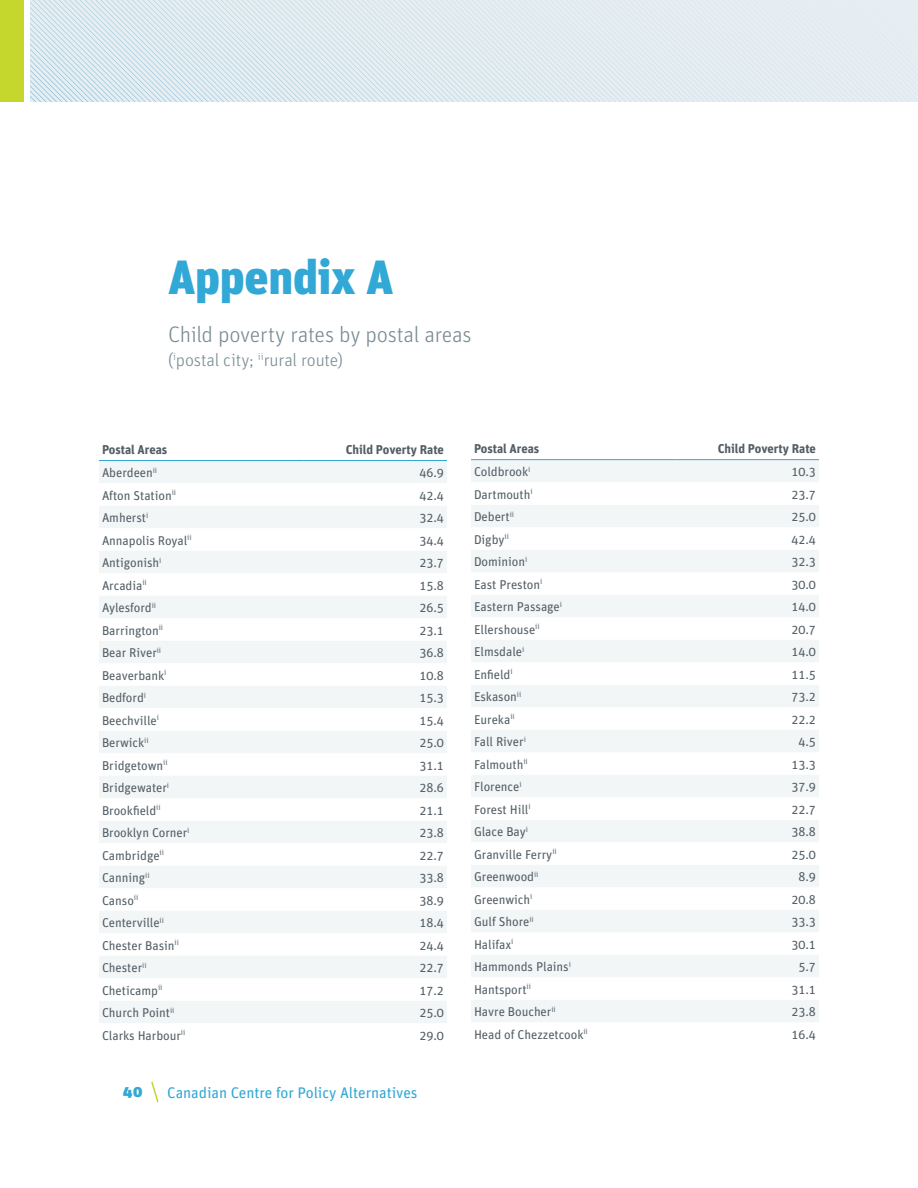
<style>
.page{position:relative;width:918px;height:1188px;background:#fff}
.page>*{position:absolute;margin:0;border:0;box-sizing:border-box;transform-origin:0 0}
.Chapter_title{font:900 48px "Unit";letter-spacing:-.005em;color:#31a8d5}
.Chapter_subtitle{font:300 22.5px "Unit";letter-spacing:-.015em;color:#7b8c95}
.Chapter_subtitle-2{font:300 18px "Unit";letter-spacing:-.01em;color:#7b8c95}
.t1{font:15.3px "Unit OT";letter-spacing:-.005em;color:#31a8d5}
.t2{font:900 15.3px "Unit";color:#31a8d5}
.Table_text{font:12.75px "Unit OT";letter-spacing:-.005em;color:#525e65}
.Table_header{font:700 12.75px "Unit OT";letter-spacing:-.005em;color:#525e65}
</style>
<div class="page">
<svg style="left:151px;top:1081px;width:8px;height:22px"></svg>
<div style="left:0;top:0;width:24px;height:102px;background:#c5d62d"></div>
<svg style="left:30px;top:0;width:888px;height:102px;background:#dfeaef"></svg>
<svg style="left:99px;top:461px;width:348px;height:562px;fill:#f3f6f7"></svg>
<hr style="left:99px;top:460px;width:205px;height:1px;background:#31a8d5">
<hr style="left:304px;top:460px;width:143px;height:1px;background:#31a8d5">
<svg style="left:471px;top:460px;width:348px;height:562px;fill:#f3f6f7"></svg>
<hr style="left:471px;top:459px;width:205px;height:1px;background:#31a8d5">
<hr style="left:676px;top:459px;width:143px;height:1px;background:#31a8d5">
<p class="Chapter_title" style="left:168px;top:247px;width:227px">Appendix A</p>
<p class="Chapter_subtitle" style="left:168px;top:321px;width:305px">Child poverty rates by postal areas</p>
<p class="Chapter_subtitle-2" style="left:168px;top:349px;width:177px">(<sup>i</sup>postal city; <sup>ii</sup>rural route)</p>
<p class="Table_header" style="left:102px;top:442px;width:67px">Postal Areas</p>
<p class="Table_header" style="left:346px;top:442px;width:100px">Child Poverty Rate</p>
<p class="Table_text" style="left:102px;top:465px;width:57px">Aberdeen<sup>ii</sup></p>
<p class="Table_text" style="left:420px;top:465px;width:26px">46.9</p>
<p class="Table_text" style="left:102px;top:488px;width:76px">Afton Station<sup>ii</sup></p>
<p class="Table_text" style="left:420px;top:488px;width:26px">42.4</p>
<p class="Table_text" style="left:102px;top:510px;width:48px">Amherst<sup>i</sup></p>
<p class="Table_text" style="left:420px;top:510px;width:26px">32.4</p>
<p class="Table_text" style="left:102px;top:533px;width:91px">Annapolis Royal<sup>ii</sup></p>
<p class="Table_text" style="left:420px;top:533px;width:26px">34.4</p>
<p class="Table_text" style="left:102px;top:555px;width:61px">Antigonish<sup>i</sup></p>
<p class="Table_text" style="left:420px;top:555px;width:26px">23.7</p>
<p class="Table_text" style="left:102px;top:578px;width:46px">Arcadia<sup>ii</sup></p>
<p class="Table_text" style="left:420px;top:578px;width:26px">15.8</p>
<p class="Table_text" style="left:102px;top:600px;width:56px">Aylesford<sup>ii</sup></p>
<p class="Table_text" style="left:420px;top:600px;width:26px">26.5</p>
<p class="Table_text" style="left:102px;top:623px;width:63px">Barrington<sup>ii</sup></p>
<p class="Table_text" style="left:420px;top:623px;width:26px">23.1</p>
<p class="Table_text" style="left:102px;top:645px;width:61px">Bear River<sup>ii</sup></p>
<p class="Table_text" style="left:420px;top:645px;width:26px">36.8</p>
<p class="Table_text" style="left:102px;top:668px;width:66px">Beaverbank<sup>i</sup></p>
<p class="Table_text" style="left:420px;top:668px;width:26px">10.8</p>
<p class="Table_text" style="left:102px;top:690px;width:46px">Bedford<sup>i</sup></p>
<p class="Table_text" style="left:420px;top:690px;width:26px">15.3</p>
<p class="Table_text" style="left:102px;top:713px;width:58px">Beechville<sup>i</sup></p>
<p class="Table_text" style="left:420px;top:713px;width:26px">15.4</p>
<p class="Table_text" style="left:102px;top:735px;width:48px">Berwick<sup>ii</sup></p>
<p class="Table_text" style="left:420px;top:735px;width:26px">25.0</p>
<p class="Table_text" style="left:102px;top:758px;width:67px">Bridgetown<sup>ii</sup></p>
<p class="Table_text" style="left:420px;top:758px;width:26px">31.1</p>
<p class="Table_text" style="left:102px;top:780px;width:69px">Bridgewater<sup>i</sup></p>
<p class="Table_text" style="left:420px;top:780px;width:26px">28.6</p>
<p class="Table_text" style="left:102px;top:803px;width:60px">Brookfield<sup>ii</sup></p>
<p class="Table_text" style="left:420px;top:803px;width:26px">21.1</p>
<p class="Table_text" style="left:102px;top:825px;width:89px">Brooklyn Corner<sup>i</sup></p>
<p class="Table_text" style="left:420px;top:825px;width:26px">23.8</p>
<p class="Table_text" style="left:102px;top:848px;width:63px">Cambridge<sup>ii</sup></p>
<p class="Table_text" style="left:420px;top:848px;width:26px">22.7</p>
<p class="Table_text" style="left:102px;top:870px;width:49px">Canning<sup>ii</sup></p>
<p class="Table_text" style="left:420px;top:870px;width:26px">33.8</p>
<p class="Table_text" style="left:102px;top:893px;width:38px">Canso<sup>ii</sup></p>
<p class="Table_text" style="left:420px;top:893px;width:26px">38.9</p>
<p class="Table_text" style="left:102px;top:915px;width:63px">Centerville<sup>ii</sup></p>
<p class="Table_text" style="left:420px;top:915px;width:26px">18.4</p>
<p class="Table_text" style="left:102px;top:938px;width:78px">Chester Basin<sup>ii</sup></p>
<p class="Table_text" style="left:420px;top:938px;width:26px">24.4</p>
<p class="Table_text" style="left:102px;top:960px;width:46px">Chester<sup>ii</sup></p>
<p class="Table_text" style="left:420px;top:960px;width:26px">22.7</p>
<p class="Table_text" style="left:102px;top:983px;width:62px">Cheticamp<sup>ii</sup></p>
<p class="Table_text" style="left:420px;top:983px;width:26px">17.2</p>
<p class="Table_text" style="left:102px;top:1005px;width:74px">Church Point<sup>ii</sup></p>
<p class="Table_text" style="left:420px;top:1005px;width:26px">25.0</p>
<p class="Table_text" style="left:102px;top:1028px;width:85px">Clarks Harbour<sup>ii</sup></p>
<p class="Table_text" style="left:420px;top:1028px;width:26px">29.0</p>
<p class="t2" style="left:123px;top:1082px;width:21px">40</p>
<p class="t1" style="left:167px;top:1084px;width:252px">Canadian Centre for Policy Alternatives</p>
<p class="Table_header" style="left:474px;top:441px;width:67px">Postal Areas</p>
<p class="Table_header" style="left:718px;top:441px;width:100px">Child Poverty Rate</p>
<p class="Table_text" style="left:474px;top:464px;width:58px">Coldbrook<sup>i</sup></p>
<p class="Table_text" style="left:792px;top:464px;width:26px">10.3</p>
<p class="Table_text" style="left:474px;top:487px;width:60px">Dartmouth<sup>i</sup></p>
<p class="Table_text" style="left:792px;top:487px;width:26px">23.7</p>
<p class="Table_text" style="left:474px;top:509px;width:42px">Debert<sup>ii</sup></p>
<p class="Table_text" style="left:792px;top:509px;width:26px">25.0</p>
<p class="Table_text" style="left:474px;top:532px;width:36px">Digby<sup>ii</sup></p>
<p class="Table_text" style="left:792px;top:532px;width:26px">42.4</p>
<p class="Table_text" style="left:474px;top:554px;width:55px">Dominion<sup>i</sup></p>
<p class="Table_text" style="left:792px;top:554px;width:26px">32.3</p>
<p class="Table_text" style="left:474px;top:577px;width:70px">East Preston<sup>i</sup></p>
<p class="Table_text" style="left:792px;top:577px;width:26px">30.0</p>
<p class="Table_text" style="left:474px;top:599px;width:89px">Eastern Passage<sup>i</sup></p>
<p class="Table_text" style="left:792px;top:599px;width:26px">14.0</p>
<p class="Table_text" style="left:474px;top:622px;width:67px">Ellershouse<sup>ii</sup></p>
<p class="Table_text" style="left:792px;top:622px;width:26px">20.7</p>
<p class="Table_text" style="left:474px;top:644px;width:52px">Elmsdale<sup>i</sup></p>
<p class="Table_text" style="left:792px;top:644px;width:26px">14.0</p>
<p class="Table_text" style="left:474px;top:667px;width:40px">Enfield<sup>i</sup></p>
<p class="Table_text" style="left:792px;top:667px;width:26px">11.5</p>
<p class="Table_text" style="left:474px;top:689px;width:49px">Eskason<sup>ii</sup></p>
<p class="Table_text" style="left:792px;top:689px;width:26px">73.2</p>
<p class="Table_text" style="left:474px;top:712px;width:42px">Eureka<sup>ii</sup></p>
<p class="Table_text" style="left:792px;top:712px;width:26px">22.2</p>
<p class="Table_text" style="left:474px;top:734px;width:53px">Fall River<sup>i</sup></p>
<p class="Table_text" style="left:799px;top:734px;width:19px">4.5</p>
<p class="Table_text" style="left:474px;top:757px;width:55px">Falmouth<sup>ii</sup></p>
<p class="Table_text" style="left:792px;top:757px;width:26px">13.3</p>
<p class="Table_text" style="left:474px;top:779px;width:49px">Florence<sup>i</sup></p>
<p class="Table_text" style="left:792px;top:779px;width:26px">37.9</p>
<p class="Table_text" style="left:474px;top:802px;width:58px">Forest Hill<sup>i</sup></p>
<p class="Table_text" style="left:792px;top:802px;width:26px">22.7</p>
<p class="Table_text" style="left:474px;top:824px;width:56px">Glace Bay<sup>i</sup></p>
<p class="Table_text" style="left:792px;top:824px;width:26px">38.8</p>
<p class="Table_text" style="left:474px;top:847px;width:84px">Granville Ferry<sup>ii</sup></p>
<p class="Table_text" style="left:792px;top:847px;width:26px">25.0</p>
<p class="Table_text" style="left:474px;top:869px;width:66px">Greenwood<sup>ii</sup></p>
<p class="Table_text" style="left:799px;top:869px;width:19px">8.9</p>
<p class="Table_text" style="left:474px;top:892px;width:60px">Greenwich<sup>i</sup></p>
<p class="Table_text" style="left:792px;top:892px;width:26px">20.8</p>
<p class="Table_text" style="left:474px;top:914px;width:61px">Gulf Shore<sup>ii</sup></p>
<p class="Table_text" style="left:792px;top:914px;width:26px">33.3</p>
<p class="Table_text" style="left:474px;top:937px;width:41px">Halifax<sup>i</sup></p>
<p class="Table_text" style="left:792px;top:937px;width:26px">30.1</p>
<p class="Table_text" style="left:474px;top:959px;width:98px">Hammonds Plains<sup>i</sup></p>
<p class="Table_text" style="left:799px;top:959px;width:19px">5.7</p>
<p class="Table_text" style="left:474px;top:982px;width:58px">Hantsport<sup>ii</sup></p>
<p class="Table_text" style="left:792px;top:982px;width:26px">31.1</p>
<p class="Table_text" style="left:474px;top:1004px;width:83px">Havre Boucher<sup>ii</sup></p>
<p class="Table_text" style="left:792px;top:1004px;width:26px">23.8</p>
<p class="Table_text" style="left:474px;top:1027px;width:115px">Head of Chezzetcook<sup>ii</sup></p>
<p class="Table_text" style="left:792px;top:1027px;width:26px">16.4</p>
</div>
